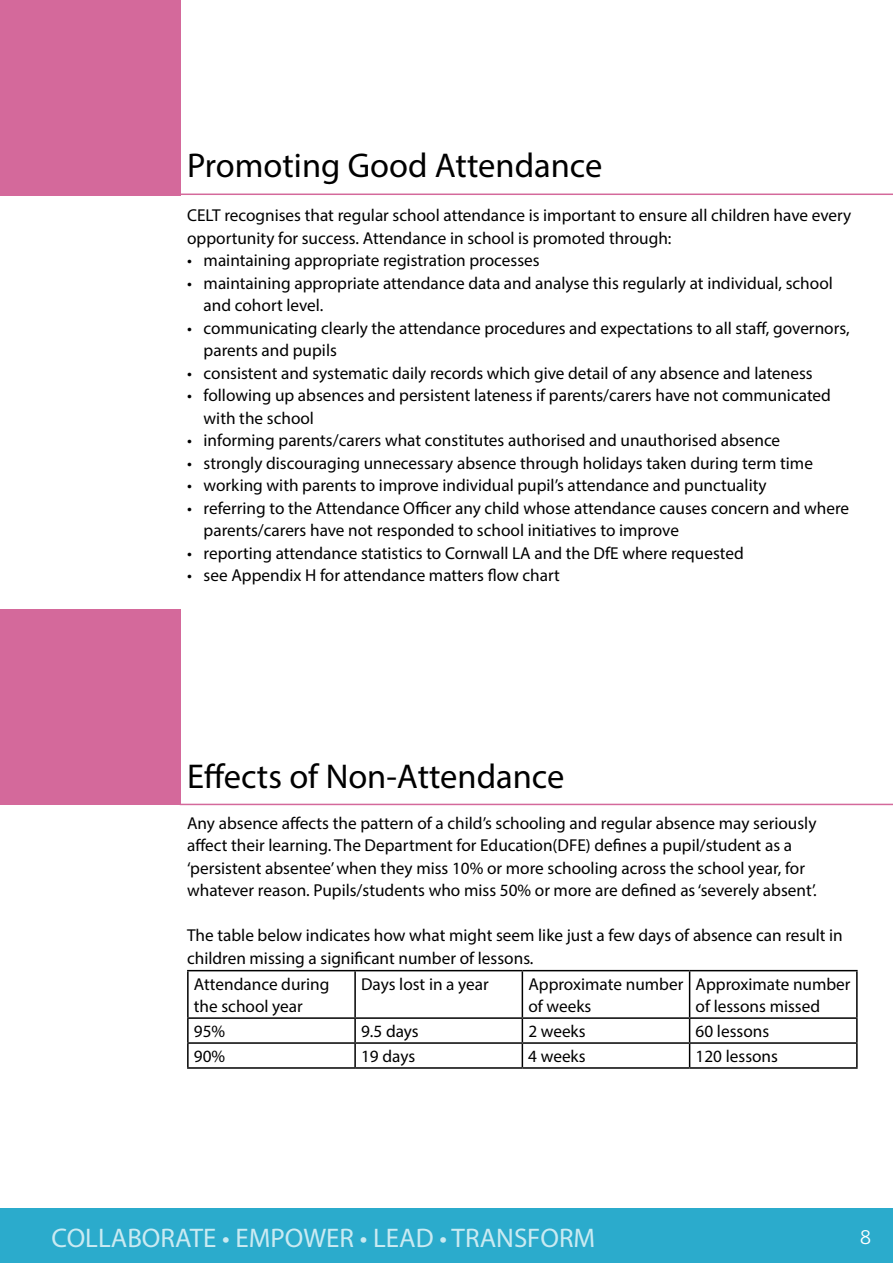
<style>
.page{position:relative;width:893px;height:1263px;background:#fff}
.page>*{position:absolute;margin:0;border:0;box-sizing:border-box;transform-origin:0 0}
.t1{font:34.5px "Myriad Pro";color:#000}
.t2{font:27px "Myriad Pro";color:#caeaf2}
.t3{font:300 19.5px "Aller";color:#fff}
.t4{font:17.25px/22.5px "Myriad Pro";color:#000}
</style>
<div class="page">
<div style="left:0;top:1209px;width:893px;height:54px;background:#2babcc"></div>
<hr style="left:181px;top:194px;width:712px;height:1px;background:#d4699b">
<div style="left:0;top:0;width:180px;height:196px;background:#d4699b"></div>
<hr style="left:187px;top:970px;width:168px;height:1px;background:#000">
<hr style="left:187px;top:971px;width:2px;height:46px;background:#000">
<hr style="left:355px;top:970px;width:167px;height:1px;background:#000">
<hr style="left:354px;top:971px;width:2px;height:46px;background:#000">
<hr style="left:522px;top:970px;width:168px;height:1px;background:#000">
<hr style="left:522px;top:971px;width:1px;height:46px;background:#000">
<hr style="left:690px;top:970px;width:168px;height:1px;background:#000">
<hr style="left:689px;top:971px;width:1px;height:46px;background:#000">
<hr style="left:856px;top:971px;width:2px;height:46px;background:#000">
<hr style="left:187px;top:1017px;width:168px;height:2px;background:#000">
<hr style="left:187px;top:1019px;width:2px;height:23px;background:#000">
<hr style="left:355px;top:1017px;width:167px;height:2px;background:#000">
<hr style="left:354px;top:1019px;width:2px;height:23px;background:#000">
<hr style="left:522px;top:1017px;width:168px;height:2px;background:#000">
<hr style="left:690px;top:1017px;width:168px;height:2px;background:#000">
<hr style="left:856px;top:1019px;width:2px;height:23px;background:#000">
<hr style="left:187px;top:1042px;width:168px;height:2px;background:#000">
<hr style="left:187px;top:1044px;width:2px;height:23px;background:#000">
<hr style="left:355px;top:1042px;width:167px;height:2px;background:#000">
<hr style="left:354px;top:1044px;width:2px;height:23px;background:#000">
<hr style="left:522px;top:1042px;width:168px;height:2px;background:#000">
<svg style="left:522px;top:1019px;width:1px;height:48px"></svg>
<hr style="left:690px;top:1042px;width:168px;height:2px;background:#000">
<svg style="left:689px;top:1019px;width:1px;height:48px"></svg>
<hr style="left:856px;top:1044px;width:2px;height:23px;background:#000">
<hr style="left:187px;top:1067px;width:168px;height:2px;background:#000">
<hr style="left:355px;top:1067px;width:167px;height:2px;background:#000">
<hr style="left:522px;top:1067px;width:168px;height:2px;background:#000">
<hr style="left:690px;top:1067px;width:168px;height:2px;background:#000">
<div style="left:0;top:609px;width:180px;height:195px;background:#d4699b"></div>
<hr style="left:180px;top:804px;width:713px;height:1px;background:#d4699b">
<h1 class="t1" style="left:187px;top:144px;width:417px">Promoting Good Attendance</h1>
<p class="t4" style="left:187px;top:204px;width:666px">CELT recognises that regular school attendance is important to ensure all children have every opportunity for success. Attendance in school is promoted through:</p>
<p class="t4" style="left:187px;top:249px;width:354px">• maintaining appropriate registration processes</p>
<p class="t4" style="left:204px;top:271px;width:631px;text-indent:-17px">• maintaining appropriate attendance data and analyse this regularly at individual, school and cohort level.</p>
<p class="t4" style="left:204px;top:316px;width:647px;text-indent:-17px">• communicating clearly the attendance procedures and expectations to all staff, governors, parents and pupils</p>
<p class="t4" style="left:187px;top:361px;width:627px">• consistent and systematic daily records which give detail of any absence and lateness</p>
<p class="t4" style="left:204px;top:384px;width:629px;text-indent:-17px">• following up absences and persistent lateness if parents/carers have not communicated with the school</p>
<p class="t4" style="left:187px;top:429px;width:595px">• informing parents/carers what constitutes authorised and unauthorised absence</p>
<p class="t4" style="left:187px;top:451px;width:627px">• strongly discouraging unnecessary absence through holidays taken during term time</p>
<p class="t4" style="left:187px;top:474px;width:581px">• working with parents to improve individual pupil’s attendance and punctuality</p>
<p class="t4" style="left:204px;top:496px;width:647px;text-indent:-17px">• referring to the Attendance Officer any child whose attendance causes concern and where parents/carers have not responded to school initiatives to improve</p>
<p class="t4" style="left:187px;top:541px;width:558px">• reporting attendance statistics to Cornwall LA and the DfE where requested</p>
<p class="t4" style="left:187px;top:564px;width:374px">• see Appendix H for attendance matters flow chart</p>
<h1 class="t1" style="left:187px;top:755px;width:379px">Effects of Non-Attendance</h1>
<p class="t4" style="left:187px;top:811px;width:631px">Any absence affects the pattern of a child’s schooling and regular absence may seriously affect their learning. The Department for Education(DFE) defines a pupil/student as a ‘persistent absentee’ when they miss 10% or more schooling across the school year, for whatever reason. Pupils/students who miss 50% or more are defined as ‘severely absent’.</p>
<p class="t4" style="left:187px;top:924px;width:657px">The table below indicates how what might seem like just a few days of absence can result in children missing a significant number of lessons.</p>
<p class="t4" style="left:194px;top:972px;width:137px">Attendance during the school year</p>
<p class="t4" style="left:361px;top:972px;width:129px">Days lost in a year</p>
<p class="t4" style="left:528px;top:972px;width:156px">Approximate number of weeks</p>
<p class="t4" style="left:696px;top:972px;width:156px">Approximate number of lessons missed</p>
<p class="t4" style="left:194px;top:1020px;width:33px">95%</p>
<p class="t4" style="left:361px;top:1020px;width:59px">9.5 days</p>
<p class="t4" style="left:528px;top:1020px;width:59px">2 weeks</p>
<p class="t4" style="left:696px;top:1020px;width:75px">60 lessons</p>
<p class="t4" style="left:194px;top:1045px;width:33px">90%</p>
<p class="t4" style="left:361px;top:1045px;width:56px">19 days</p>
<p class="t4" style="left:528px;top:1045px;width:59px">4 weeks</p>
<p class="t4" style="left:696px;top:1045px;width:84px">120 lessons</p>
<h2 class="t2" style="left:52px;top:1221px;width:545px">COLLABORATE • EMPOWER • LEAD • TRANSFORM</h2>
<p class="t3" style="left:860px;top:1224px;width:13px">8</p>
</div>
